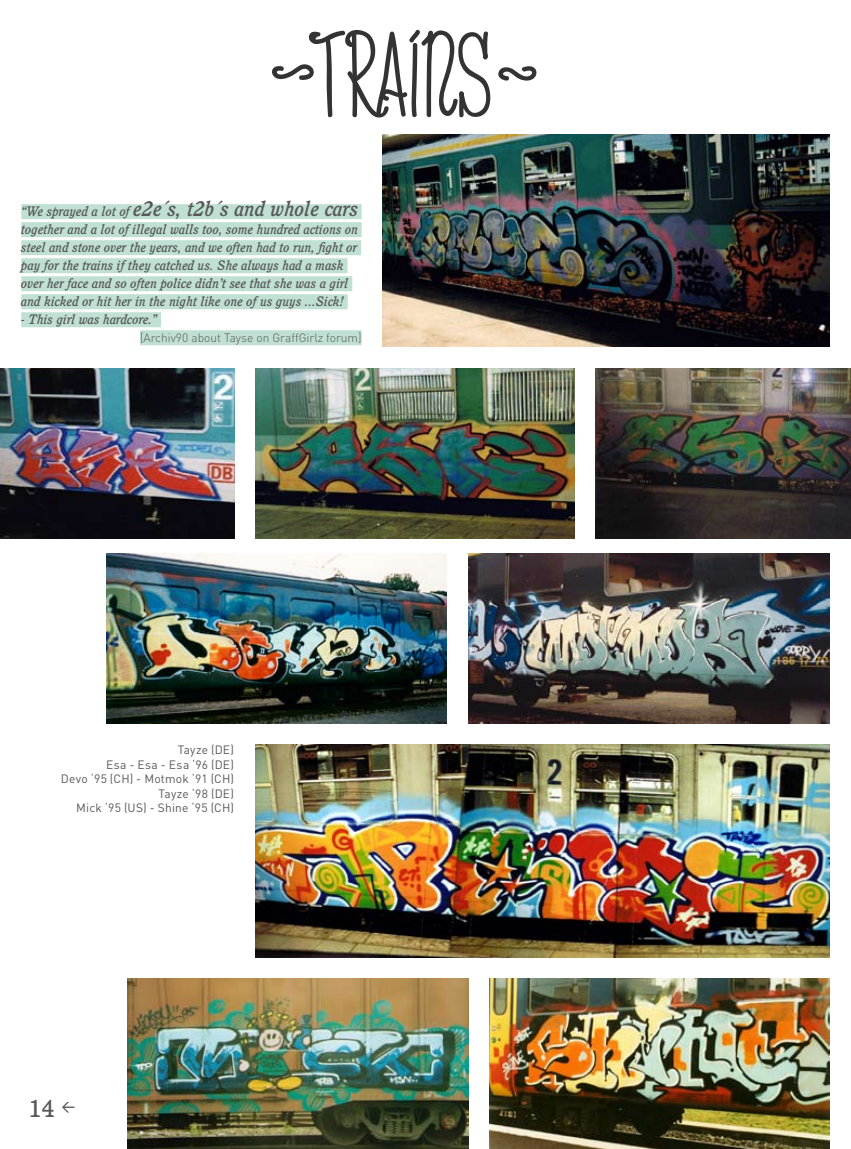
<style>
.page{position:relative;width:851px;height:1149px;background:#fff}
.page>*{position:absolute;margin:0;border:0;box-sizing:border-box;transform-origin:0 0}
.t1{font:500 24px "Cushing";color:#58585a}
.t2{font:italic 500 21px "Cushing";color:#58585a}
.t3{font:italic 500 13.5px/18px "Cushing";color:#58585a}
.t4{font:12px/14.4px "DIN";letter-spacing:.015em;color:#58585a;text-align:right}
.t5{font:300 12px "DIN";color:#58585a}
.s1{font-size:13.5px}
</style>
<div class="page">
<img style="left:468px;top:553px;width:361px;height:170px">
<img style="left:106px;top:553px;width:340px;height:170px">
<img style="left:255px;top:744px;width:574px;height:213px">
<img style="left:128px;top:978px;width:340px;height:170px">
<img style="left:255px;top:368px;width:319px;height:170px">
<img style="left:489px;top:978px;width:340px;height:170px">
<img style="left:383px;top:134px;width:446px;height:213px">
<img style="left:595px;top:368px;width:255px;height:170px">
<img style="left:0;top:368px;width:234px;height:170px">
<div style="left:21px;top:204px;width:340px;height:15px;background:#bfe0d2"></div>
<div style="left:21px;top:222px;width:340px;height:15px;background:#bfe0d2"></div>
<div style="left:21px;top:240px;width:340px;height:15px;background:#bfe0d2"></div>
<div style="left:21px;top:258px;width:326px;height:15px;background:#bfe0d2"></div>
<div style="left:21px;top:276px;width:331px;height:15px;background:#bfe0d2"></div>
<div style="left:21px;top:294px;width:326px;height:15px;background:#bfe0d2"></div>
<div style="left:21px;top:312px;width:140px;height:15px;background:#bfe0d2"></div>
<div style="left:140px;top:330px;width:221px;height:15px;background:#bfe0d2"></div>
<svg style="left:272px;top:30px;width:264px;height:87px"></svg>
<h2 class="t2" style="left:21px;top:196px;width:339px"><span class="s1">“We sprayed a lot of</span> e2e´s, t2b´s and whole cars</h2>
<p class="t3" style="left:21px;top:220px;width:338px">together and a lot of illegal walls too, some hundred actions on steel and stone over the years, and we often had to run, fight or pay for the trains if they catched us. She always had a mask over her face and so often police didn’t see that she was a girl and kicked or hit her in the night like one of us guys ...Sick!</p>
<p class="t3" style="left:21px;top:310px;width:138px">- This girl was hardcore.”</p>
<p class="t5" style="left:140px;top:330px;width:223px">[Archiv90 about Tayse on GraffGirlz forum]</p>
<p class="t4" style="left:61px;top:742px;width:174px">Tayze (DE)<br>Esa - Esa - Esa ‘96 (DE)<br>Devo ‘95 (CH) - Motmok ‘91 (CH)<br>Tayze ‘98 (DE)<br>Mick ‘95 (US) - Shine ‘95 (CH)</p>
<h1 class="t1" style="left:29px;top:1093px;width:48px">14 <sup>&lt;</sup></h1>
</div>
